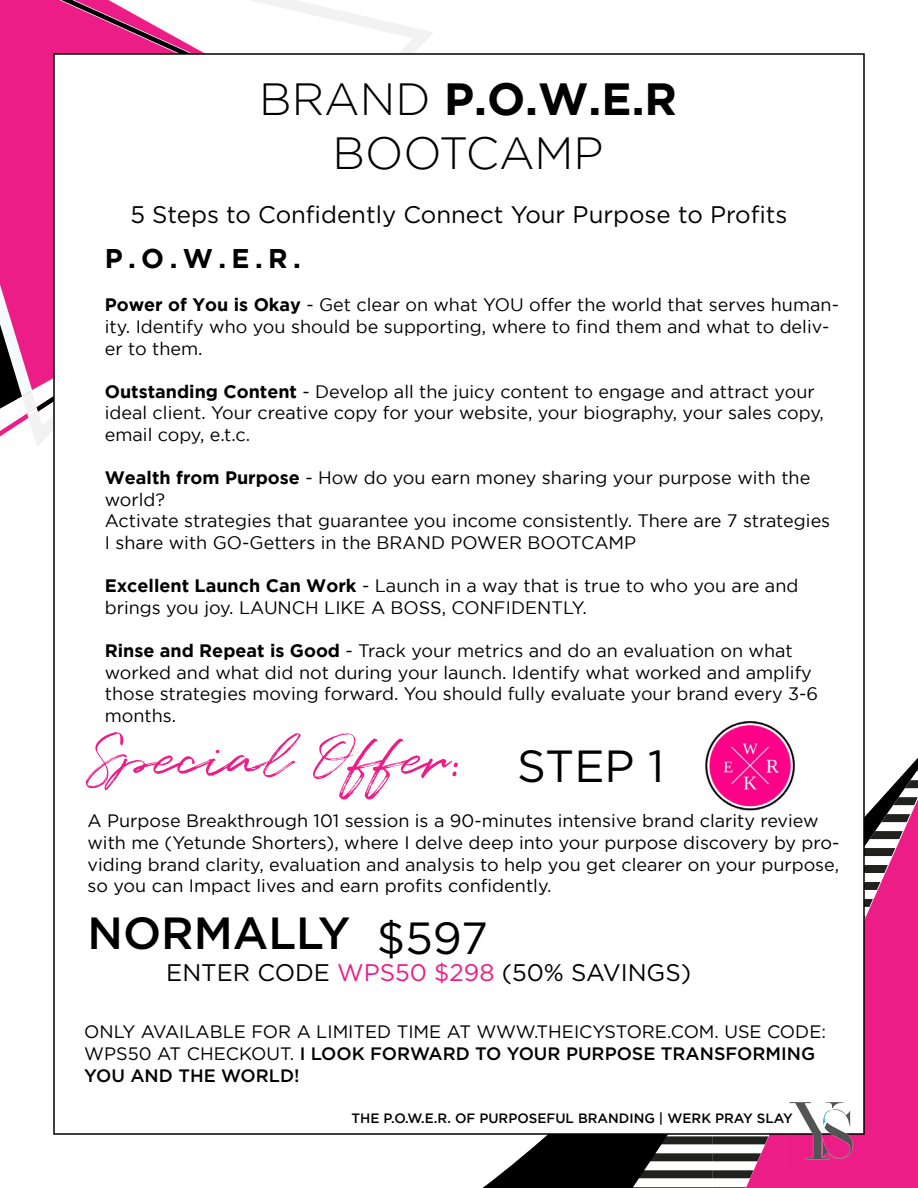
<style>
.page{position:relative;width:918px;height:1188px;background:#fff}
.page>*{position:absolute;margin:0;border:0;box-sizing:border-box;transform-origin:0 0}
.t1{font:61.5px "Quentin";color:#ed1d87}
.t2{font:300 45px/54px "Gotham";color:#000;text-align:center}
.t3{font:500 45px "Gotham";color:#000}
.t4{font:45px "Gotham HTF";color:#000}
.t5{font:700 27px "Gotham";color:#000}
.t6{font:24px "Gotham HTF";color:#000}
.t7{font:18px/21.6px "Gotham";color:#000}
.t8{font:18px/21.6px "Gotham HTF";color:#000}
.t9{font:500 18px/21.6px "Gotham";color:#000}
.t10{font:500 13.5px "Gotham";color:#000}
.s1{font-weight:700}
.s2{font-family:"Gotham HTF";font-weight:400}
.s3{color:#ed1d87}
</style>
<div class="page">
<svg style="left:0;top:0;width:433px;height:446px"></svg>
<svg style="left:0;top:119px;width:53px;height:299px;fill:#ed1d87"></svg>
<svg style="left:482px;top:757px;width:436px;height:431px;fill:#ed1d87"></svg>
<div style="left:54px;top:54px;width:810px;height:1080px;background:#fff"></div>
<img style="left:785px;top:1102px;width:71px;height:63px">
<img style="left:705px;top:721px;width:90px;height:90px">
<h2 class="t2" style="left:259px;top:72px;width:419px">BRAND <span class="s1">P.O.W.E.R<br></span>BOOTCAMP</h2>
<h3 class="t6" style="left:130px;top:201px;width:659px">5 Steps to Confidently Connect Your Purpose to Profits</h3>
<h3 class="t5" style="left:105px;top:243px;width:198px">P.O.W.E.R.</h3>
<p class="t7" style="left:105px;top:294px;width:736px"><span class="s1">Power of You is Okay</span> - Get clear on what YOU offer the world that serves human&shy;ity. Identify who you should be supporting, where to find them and what to deliv&shy;er to them.</p>
<p class="t7" style="left:105px;top:380px;width:721px"><span class="s1">Outstanding Content</span> - Develop all the juicy content to engage and attract your ideal client. Your creative copy for your website, your biography, your sales copy, email copy, e.t.c.</p>
<p class="t7" style="left:105px;top:467px;width:727px"><span class="s1">Wealth from Purpose</span> - How do you earn money sharing your purpose with the world?<br>Activate strategies that guarantee you income consistently. There are 7 strategies I share with GO-Getters in the BRAND POWER BOOTCAMP</p>
<p class="t7" style="left:105px;top:575px;width:695px"><span class="s1">Excellent Launch Can Work</span> - Launch in a way that is true to who you are and brings you joy. LAUNCH LIKE A BOSS, CONFIDENTLY.</p>
<p class="t7" style="left:105px;top:639px;width:715px"><span class="s1">Rinse and Repeat is Good</span> - Track your metrics and do an evaluation on what worked and what did not during your launch. Identify what worked and amplify those strategies moving forward. You should fully evaluate your brand every 3-6 months.</p>
<h1 class="t1" style="left:85px;top:717px;width:375px">Special Offer:</h1>
<h2 class="t4" style="left:517px;top:741px;width:149px">STEP 1</h2>
<p class="t8" style="left:87px;top:810px;width:753px">A Purpose Breakthrough 101 session is a 90-minutes intensive brand clarity review with me (Yetunde Shorters), where I delve deep into your purpose discovery by pro&shy;viding brand clarity, evaluation and analysis to help you get clearer on your purpose, so you can Impact lives and earn profits confidently.</p>
<h2 class="t3" style="left:87px;top:907px;width:402px">NORMALLY <span class="s2">$597</span></h2>
<h3 class="t6" style="left:166px;top:960px;width:526px">ENTER CODE <span class="s3">WPS50 $298</span> (50% SAVINGS)</h3>
<p class="t8" style="left:84px;top:1021px;width:743px">ONLY AVAILABLE FOR A LIMITED TIME AT WWW.THEICYSTORE.COM. USE CODE:</p>
<p class="t9" style="left:84px;top:1042px;width:732px"><span class="s2">WPS50 AT CHECKOUT.</span> I LOOK FORWARD TO YOUR PURPOSE TRANSFORMING<br>YOU AND THE WORLD!</p>
<p class="t10" style="left:351px;top:1111px;width:443px">THE P.O.W.E.R. OF PURPOSEFUL BRANDING | WERK PRAY SLAY</p>
</div>
